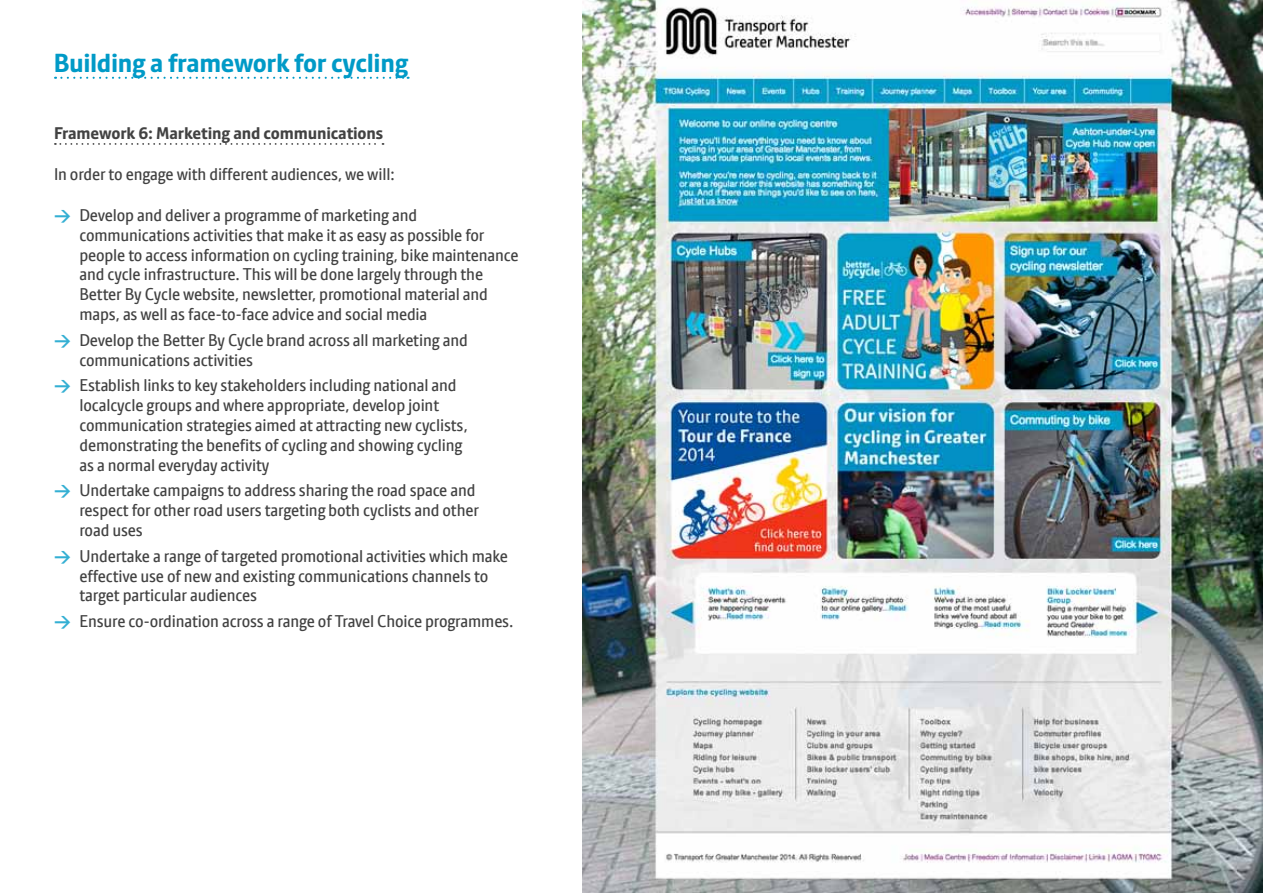
<style>
.page{position:relative;width:1263px;height:893px;background:#fff}
.page>*{position:absolute;margin:0;border:0;box-sizing:border-box;transform-origin:0 0}
.t1{font:700 25.5px "Pantograph Sans";letter-spacing:-.015em;color:#009ac7}
.t2{font:16.5px/19.8px "Pantograph Sans";letter-spacing:-.01em;color:#424242}
.t3{font:700 16.5px "Pantograph Sans";letter-spacing:-.01em;color:#424242}
.s1{font-family:"DIN";font-weight:700;color:#33afd3}
</style>
<div class="page">
<img style="left:582px;top:0;width:681px;height:893px">
<svg style="left:55px;top:143px;width:328px;height:2px"></svg>
<svg style="left:55px;top:77px;width:354px;height:2px"></svg>
<h1 class="t1" style="left:54px;top:47px;width:356px">Building a framework for cycling</h1>
<p class="t3" style="left:54px;top:123px;width:331px">Framework 6: Marketing and communications</p>
<p class="t2" style="left:54px;top:164px;width:342px">In order to engage with different audiences, we will:</p>
<p class="t2" style="left:79px;top:205px;width:440px;text-indent:-25px"><span class="s1">&gt;</span> Develop and deliver a programme of marketing and communications activities that make it as easy as possible for people to access information on cycling training, bike maintenance and cycle infrastructure. This will be done largely through the Better By Cycle website, newsletter, promotional material and maps, as well as face-to-face advice and social media</p>
<p class="t2" style="left:79px;top:330px;width:390px;text-indent:-25px"><span class="s1">&gt;</span> Develop the Better By Cycle brand across all marketing and communications activities</p>
<p class="t2" style="left:79px;top:376px;width:390px;text-indent:-25px"><span class="s1">&gt;</span> Establish links to key stakeholders including national and localcycle groups and where appropriate, develop joint communication strategies aimed at attracting new cyclists, demonstrating the benefits of cycling and showing cycling as a normal everyday activity</p>
<p class="t2" style="left:79px;top:481px;width:401px;text-indent:-25px"><span class="s1">&gt;</span> Undertake campaigns to address sharing the road space and respect for other road users targeting both cyclists and other road uses</p>
<p class="t2" style="left:79px;top:546px;width:430px;text-indent:-25px"><span class="s1">&gt;</span> Undertake a range of targeted promotional activities which make effective use of new and existing communications channels to target particular audiences</p>
<p class="t2" style="left:54px;top:611px;width:461px"><span class="s1">&gt;</span> Ensure co-ordination across a range of Travel Choice programmes.</p>
</div>
